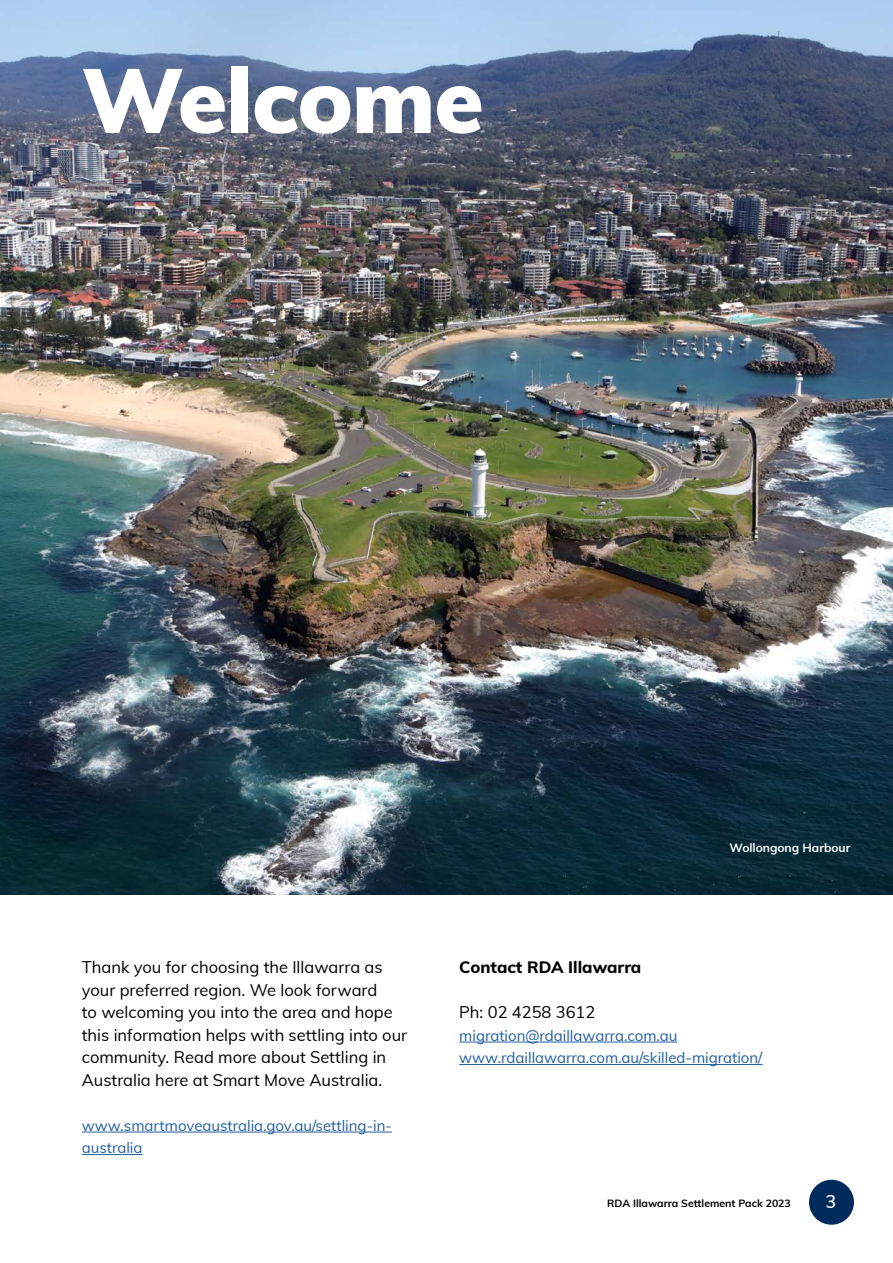
<style>
.page{position:relative;width:893px;height:1263px;background:#fff}
.page>*{position:absolute;margin:0;border:0;box-sizing:border-box;transform-origin:0 0}
.t1{font:900 90px "Muli";letter-spacing:-.01em;color:#fff}
.t2{font:600 18px "Muli";color:#fff}
.t3{font:16.5px/22.5px "Muli";color:#000}
.t4{font:800 16.5px "Muli";color:#000}
.t5{font:15px/22.5px "Muli";color:#215e9e}
.t6{font:700 12px "Muli";color:#fff}
.t7{font:700 10.5px "Muli";color:#000}
</style>
<div class="page">
<div style="left:809px;top:1180px;width:45px;height:45px;background:#002b5c;border-radius:50%"></div>
<img style="left:0;top:0;width:893px;height:894px">
<hr style="left:82px;top:1132px;width:310px;height:1px;background:#215e9e">
<hr style="left:82px;top:1154px;width:61px;height:1px;background:#215e9e">
<hr style="left:459px;top:1042px;width:218px;height:1px;background:#215e9e">
<hr style="left:459px;top:1064px;width:303px;height:1px;background:#215e9e">
<h1 class="t1" style="left:82px;top:34px;width:404px">Welcome</h1>
<p class="t6" style="left:730px;top:838px;width:122px">Wollongong Harbour</p>
<p class="t3" style="left:82px;top:955px;width:327px">Thank you for choosing the Illawarra as your preferred region. We look forward<br>to welcoming you into the area and hope this information helps with settling into our community. Read more about Settling in Australia here at Smart Move Australia.</p>
<p class="t5" style="left:82px;top:1113px;width:312px">www.smartmoveaustralia.gov.au/settling-in&shy;australia</p>
<p class="t4" style="left:459px;top:955px;width:184px">Contact RDA Illawarra</p>
<p class="t3" style="left:459px;top:1000px;width:138px">Ph: 02 4258 3612</p>
<p class="t5" style="left:459px;top:1023px;width:305px">migration@rdaillawarra.com.au www.rdaillawarra.com.au/skilled-migration/</p>
<p class="t7" style="left:607px;top:1195px;width:185px">RDA Illawarra Settlement Pack 2023</p>
<p class="t2" style="left:825px;top:1189px;width:12px">3</p>
</div>
